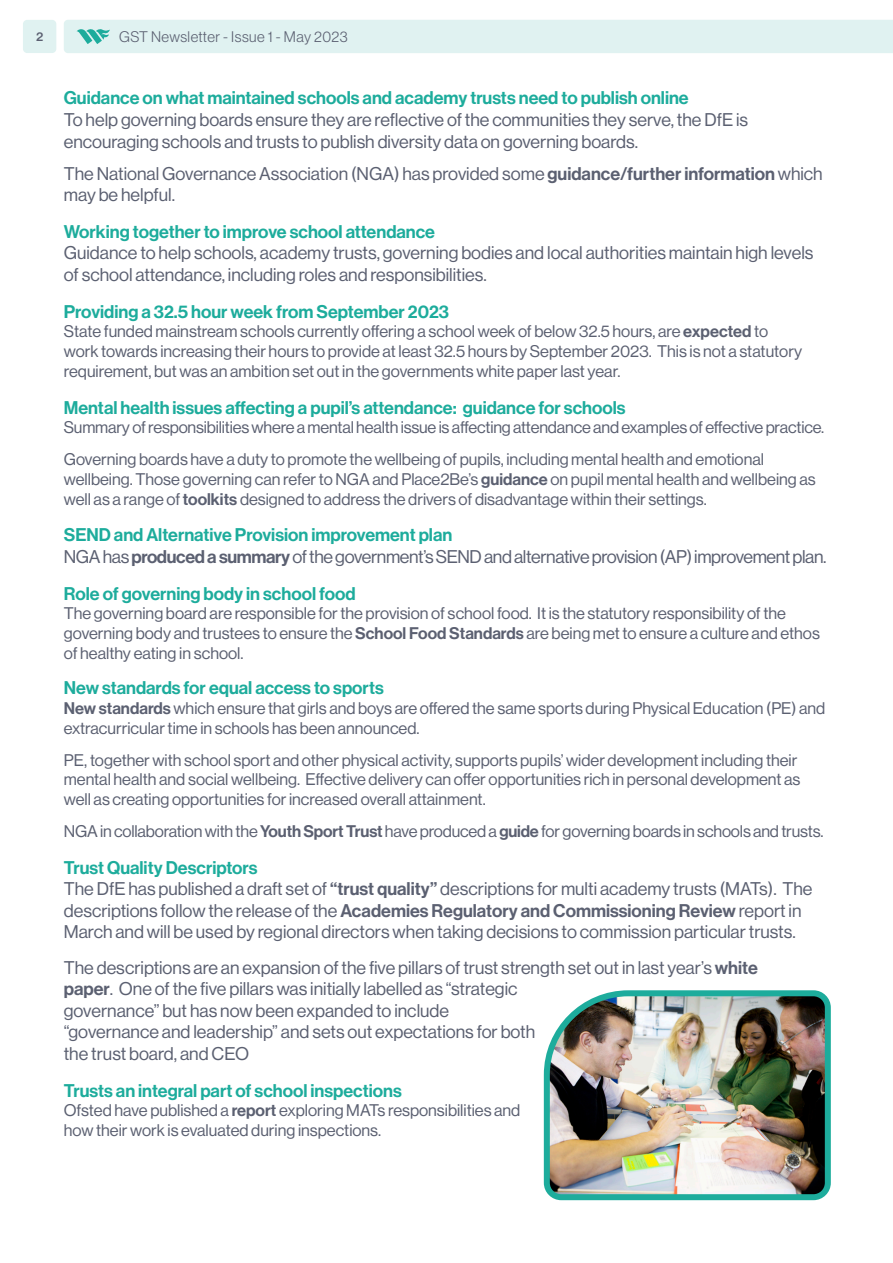
<style>
.page{position:relative;width:893px;height:1263px;background:#fff}
.page>*{position:absolute;margin:0;border:0;box-sizing:border-box;transform-origin:0 0}
.t1{font:18px/21.6px "N Haas Grotesk DS Pro 55 Rg";color:#5b6071}
.t2{font:18px "N Haas Grotesk DS Pro 65 Md";color:#1dac9c}
.t3{font:18px "N Haas Grotesk DS Pro 55 Rg";letter-spacing:-.02em;color:#5b6071}
.t4{font:16.5px/19.8px "N Haas Grotesk DS Pro 55 Rg";color:#5b6071}
.t5{font:15px "N Haas Grotesk DS Pro 45 Lt";letter-spacing:.03em;color:#5b6071}
.t6{font:12px "N Haas Grotesk TX Pro 65 Md";color:#5b6071}
.s1{font-family:"N Haas Grotesk DS Pro 65 Md"}
</style>
<div class="page">
<div style="left:64px;top:20px;width:829px;height:33px;background:#e0f2f1"></div>
<div style="left:23px;top:20px;width:33px;height:33px;background:#e0f2f1;border-radius:4px"></div>
<img style="left:543px;top:990px;width:288px;height:211px">
<p class="t6" style="left:36px;top:29px;width:9px">2</p>
<p class="t5" style="left:119px;top:29px;width:230px">GST Newsletter - Issue 1 - May 2023</p>
<p class="t2" style="left:64px;top:88px;width:626px">Guidance on what maintained schools and academy trusts need to publish online</p>
<p class="t1" style="left:64px;top:109px;width:686px">To help governing boards ensure they are reflective of the communities they serve, the DfE is encouraging schools and trusts to publish diversity data on governing boards.</p>
<p class="t1" style="left:64px;top:163px;width:760px">The National Governance Association (NGA) has provided some <span class="s1">guidance/further information</span> which may be helpful.</p>
<p class="t2" style="left:64px;top:221px;width:373px">Working together to improve school attendance</p>
<p class="t1" style="left:64px;top:242px;width:751px">Guidance to help schools, academy trusts, governing bodies and local authorities maintain high levels of school attendance, including roles and responsibilities.</p>
<p class="t2" style="left:64px;top:301px;width:387px">Providing a 32.5 hour week from September 2023</p>
<p class="t4" style="left:64px;top:322px;width:740px">State funded mainstream schools currently offering a school week of below 32.5 hours, are <span class="s1">expected</span> to work towards increasing their hours to provide at least 32.5 hours by September 2023. This is not a statutory requirement, but was an ambition set out in the governments white paper last year.</p>
<p class="t2" style="left:64px;top:397px;width:563px">Mental health issues affecting a pupil’s attendance: guidance for schools</p>
<p class="t4" style="left:64px;top:418px;width:762px">Summary of responsibilities where a mental health issue is affecting attendance and examples of effective practice.</p>
<p class="t4" style="left:64px;top:450px;width:753px">Governing boards have a duty to promote the wellbeing of pupils, including mental health and emotional wellbeing. Those governing can refer to NGA and Place2Be’s <span class="s1">guidance</span> on pupil mental health and wellbeing as well as a range of <span class="s1">toolkits</span> designed to address the drivers of disadvantage within their settings.</p>
<p class="t2" style="left:64px;top:525px;width:390px">SEND and Alternative Provision improvement plan</p>
<p class="t3" style="left:64px;top:547px;width:764px">NGA has <span class="s1">produced a summary</span> of the government’s SEND and alternative provision (AP) improvement plan.</p>
<p class="t2" style="left:64px;top:583px;width:293px">Role of governing body in school food</p>
<p class="t4" style="left:64px;top:604px;width:758px">The governing board are responsible for the provision of school food. It is the statutory responsibility of the governing body and trustees to ensure the <span class="s1">School Food Standards</span> are being met to ensure a culture and ethos of healthy eating in school.</p>
<p class="t2" style="left:64px;top:677px;width:322px">New standards for equal access to sports</p>
<p class="t4" style="left:64px;top:698px;width:763px"><span class="s1">New standards</span> which ensure that girls and boys are offered the same sports during Physical Education (PE) and extracurricular time in schools has been announced.</p>
<p class="t4" style="left:64px;top:750px;width:738px">PE, together with school sport and other physical activity, supports pupils’ wider development including their mental health and social wellbeing. Effective delivery can offer opportunities rich in personal development as well as creating opportunities for increased overall attainment.</p>
<p class="t4" style="left:64px;top:821px;width:761px">NGA in collaboration with the <span class="s1">Youth Sport Trust</span> have produced a <span class="s1">guide</span> for governing boards in schools and trusts.</p>
<p class="t2" style="left:64px;top:857px;width:195px">Trust Quality Descriptors</p>
<p class="t1" style="left:64px;top:878px;width:750px">The DfE has published a draft set of <span class="s1">“trust quality”</span> descriptions for multi academy trusts (MATs). The descriptions follow the release of the <span class="s1">Academies Regulatory and Commissioning Review</span> report in<br>March and will be used by regional directors when taking decisions to commission particular trusts.</p>
<p class="t1" style="left:64px;top:956px;width:695px">The descriptions are an expansion of the five pillars of trust strength set out in last year’s <span class="s1">white paper</span>. One of the five pillars was initially labelled as “strategic<br>governance” but has now been expanded to include<br>“governance and leadership” and sets out expectations for both<br>the trust board, and CEO</p>
<p class="t2" style="left:64px;top:1080px;width:339px">Trusts an integral part of school inspections</p>
<p class="t4" style="left:64px;top:1101px;width:458px">Ofsted have published a <span class="s1">report</span> exploring MATs responsibilities and how their work is evaluated during inspections.</p>
</div>
